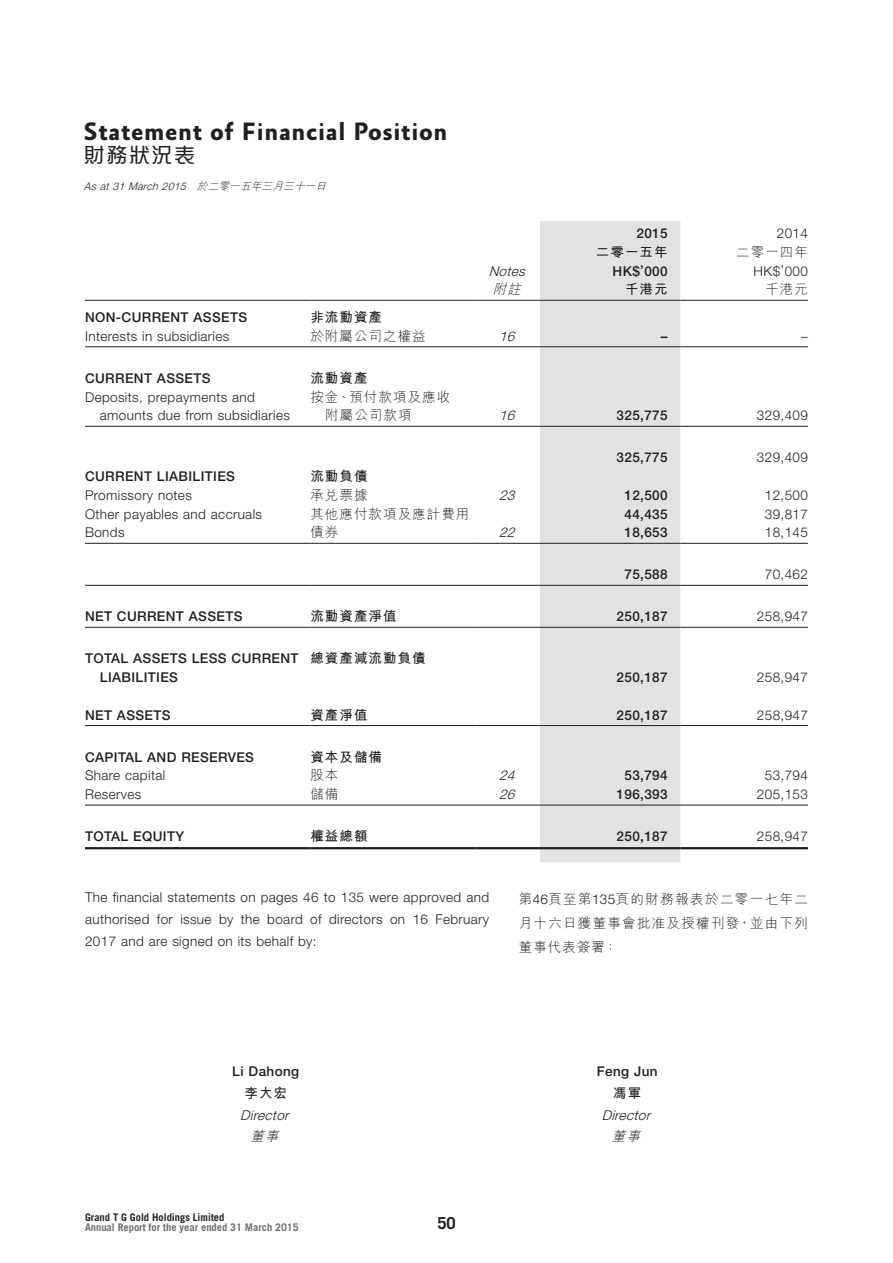
<style>
.page{position:relative;width:893px;height:1263px;background:#fff}
.page>*{position:absolute;margin:0;border:0;box-sizing:border-box;transform-origin:0 0}
.t1{font:700 25.5px "Absara Sans";letter-spacing:.025em;color:#231f20}
.t2{font:500 21px "MJ Ngai HK";letter-spacing:.075em;color:#231f20}
.t3{font:700 16.5px "Trade Gothic LT Std";color:#231f20}
.Body_Text{font:300 13.5px/21.8px "Helvetica Neue LT Std";letter-spacing:.03em;color:#231f20}
.Body_Text-2{font:500 13.5px/18.8px "Helvetica Neue LT Std";letter-spacing:.03em;color:#231f20}
.Body_Text-3{font:700 13.5px "M Hei HK";letter-spacing:.08em;color:#231f20}
.Body_Text-4{font:300 13.5px/18.8px "M Hei HK";letter-spacing:.08em;color:#231f20}
.C_Body_Text{font:300 13.5px/24px "M Hei HK";letter-spacing:.095em;color:#231f20;text-align:justify}
.Body_Text-5{font:italic 300 13.5px "Helvetica Neue LT Std";color:#231f20}
.Body_Text-6{font:italic 300 13.5px "M Hei HK";color:#231f20}
.t4{font:700 10.5px "Trade Gothic LT Std";color:#6c6d70}
.t5{font:italic 300 10.5px "Helvetica Neue LT Std";color:#231f20}
.t6{font:700 10.5px "Trade Gothic LT Std";color:#231f20}
.s1{font-family:"M Hei HK"}
.s2{font-family:"Helvetica Neue LT Std"}
</style>
<div class="page">
<div style="left:540px;top:221px;width:140px;height:641px;background:#e1e2e4"></div>
<hr style="left:85px;top:300px;width:225px;height:1px;background:#231f20">
<hr style="left:310px;top:300px;width:166px;height:1px;background:#231f20">
<hr style="left:476px;top:300px;width:64px;height:1px;background:#231f20">
<hr style="left:540px;top:300px;width:140px;height:1px;background:#231f20">
<hr style="left:680px;top:300px;width:128px;height:1px;background:#231f20">
<hr style="left:85px;top:346px;width:225px;height:1px;background:#231f20">
<hr style="left:310px;top:346px;width:166px;height:1px;background:#231f20">
<hr style="left:476px;top:346px;width:64px;height:1px;background:#231f20">
<hr style="left:540px;top:346px;width:140px;height:1px;background:#231f20">
<hr style="left:680px;top:346px;width:128px;height:1px;background:#231f20">
<hr style="left:85px;top:426px;width:225px;height:1px;background:#231f20">
<hr style="left:310px;top:426px;width:166px;height:1px;background:#231f20">
<hr style="left:476px;top:426px;width:64px;height:1px;background:#231f20">
<hr style="left:540px;top:426px;width:140px;height:1px;background:#231f20">
<hr style="left:680px;top:426px;width:128px;height:1px;background:#231f20">
<hr style="left:85px;top:543px;width:225px;height:1px;background:#231f20">
<hr style="left:310px;top:543px;width:166px;height:1px;background:#231f20">
<hr style="left:476px;top:543px;width:64px;height:1px;background:#231f20">
<hr style="left:540px;top:543px;width:140px;height:1px;background:#231f20">
<hr style="left:680px;top:543px;width:128px;height:1px;background:#231f20">
<hr style="left:85px;top:585px;width:225px;height:1px;background:#231f20">
<hr style="left:310px;top:585px;width:166px;height:1px;background:#231f20">
<hr style="left:476px;top:585px;width:64px;height:1px;background:#231f20">
<hr style="left:540px;top:585px;width:140px;height:1px;background:#231f20">
<hr style="left:680px;top:585px;width:128px;height:1px;background:#231f20">
<hr style="left:85px;top:627px;width:225px;height:1px;background:#231f20">
<hr style="left:310px;top:627px;width:166px;height:1px;background:#231f20">
<hr style="left:476px;top:627px;width:64px;height:1px;background:#231f20">
<hr style="left:540px;top:627px;width:140px;height:1px;background:#231f20">
<hr style="left:680px;top:627px;width:128px;height:1px;background:#231f20">
<hr style="left:85px;top:725px;width:225px;height:1px;background:#231f20">
<hr style="left:310px;top:725px;width:166px;height:1px;background:#231f20">
<hr style="left:476px;top:725px;width:64px;height:1px;background:#231f20">
<hr style="left:540px;top:725px;width:140px;height:1px;background:#231f20">
<hr style="left:680px;top:725px;width:128px;height:1px;background:#231f20">
<hr style="left:85px;top:805px;width:225px;height:1px;background:#231f20">
<hr style="left:310px;top:805px;width:166px;height:1px;background:#231f20">
<hr style="left:476px;top:805px;width:64px;height:1px;background:#231f20">
<hr style="left:540px;top:805px;width:140px;height:1px;background:#231f20">
<hr style="left:680px;top:805px;width:128px;height:1px;background:#231f20">
<hr style="left:85px;top:847px;width:225px;height:2px;background:#231f20">
<hr style="left:310px;top:847px;width:166px;height:2px;background:#231f20">
<hr style="left:476px;top:847px;width:64px;height:2px;background:#231f20">
<hr style="left:540px;top:847px;width:140px;height:2px;background:#231f20">
<hr style="left:680px;top:847px;width:128px;height:2px;background:#231f20">
<p class="t1" style="left:84px;top:118px;width:365px">Statement of Financial Position</p>
<p class="t2" style="left:84px;top:144px;width:113px">財務狀況表</p>
<p class="t5" style="left:84px;top:179px;width:246px">As at 31 March 2015 <span class="s1">於二零一五年三月三十一日</span></p>
<p class="Body_Text-2" style="left:636px;top:224px;width:33px">2015</p>
<p class="Body_Text" style="left:777px;top:222px;width:33px">2014</p>
<p class="Body_Text-3" style="left:596px;top:242px;width:73px">二零一五年</p>
<p class="Body_Text-4" style="left:736px;top:242px;width:73px">二零一四年</p>
<p class="Body_Text-5" style="left:489px;top:263px;width:42px">Notes</p>
<p class="Body_Text-2" style="left:613px;top:261px;width:57px">HK$’000</p>
<p class="Body_Text" style="left:754px;top:260px;width:56px">HK$’000</p>
<p class="Body_Text-6" style="left:493px;top:283px;width:33px">附註</p>
<p class="Body_Text-3" style="left:625px;top:280px;width:44px">千港元</p>
<p class="Body_Text-4" style="left:765px;top:280px;width:44px">千港元</p>
<p class="Body_Text-2" style="left:85px;top:308px;width:164px">NON-CURRENT ASSETS</p>
<p class="Body_Text-3" style="left:310px;top:307px;width:73px">非流動資產</p>
<p class="Body_Text" style="left:85px;top:325px;width:146px">Interests in subsidiaries</p>
<p class="Body_Text-4" style="left:310px;top:326px;width:117px">於附屬公司之權益</p>
<p class="Body_Text-5" style="left:499px;top:328px;width:21px">16</p>
<p class="Body_Text-2" style="left:661px;top:327px;width:8px">–</p>
<p class="Body_Text" style="left:801px;top:325px;width:8px">–</p>
<p class="Body_Text-2" style="left:85px;top:369px;width:127px">CURRENT ASSETS</p>
<p class="Body_Text-3" style="left:310px;top:368px;width:59px">流動資產</p>
<p class="Body_Text" style="left:100px;top:387px;width:191px;line-height:18.8px;text-indent:-15px">Deposits, prepayments and amounts due from subsidiaries</p>
<p class="Body_Text-4" style="left:325px;top:387px;width:126px;text-indent:-15px">按金、預付款項及應收附屬公司款項</p>
<p class="Body_Text-5" style="left:499px;top:407px;width:21px">16</p>
<p class="Body_Text-2" style="left:617px;top:406px;width:53px">325,775</p>
<p class="Body_Text" style="left:757px;top:404px;width:53px">329,409</p>
<p class="Body_Text-2" style="left:617px;top:448px;width:53px">325,775</p>
<p class="Body_Text" style="left:757px;top:446px;width:53px">329,409</p>
<p class="Body_Text-2" style="left:85px;top:467px;width:151px">CURRENT LIABILITIES</p>
<p class="Body_Text-3" style="left:310px;top:466px;width:59px">流動負債</p>
<p class="Body_Text" style="left:85px;top:484px;width:108px">Promissory notes</p>
<p class="Body_Text-4" style="left:310px;top:485px;width:59px">承兌票據</p>
<p class="Body_Text-5" style="left:499px;top:487px;width:21px">23</p>
<p class="Body_Text-2" style="left:624px;top:486px;width:45px">12,500</p>
<p class="Body_Text" style="left:765px;top:484px;width:45px">12,500</p>
<p class="Body_Text" style="left:85px;top:503px;width:179px">Other payables and accruals</p>
<p class="Body_Text-4" style="left:310px;top:504px;width:161px">其他應付款項及應計費用</p>
<p class="Body_Text-2" style="left:624px;top:504px;width:45px">44,435</p>
<p class="Body_Text" style="left:765px;top:503px;width:45px">39,817</p>
<p class="Body_Text" style="left:85px;top:521px;width:41px">Bonds</p>
<p class="Body_Text-4" style="left:310px;top:523px;width:30px">債券</p>
<p class="Body_Text-5" style="left:499px;top:524px;width:21px">22</p>
<p class="Body_Text-2" style="left:624px;top:523px;width:45px">18,653</p>
<p class="Body_Text" style="left:765px;top:521px;width:45px">18,145</p>
<p class="Body_Text-2" style="left:624px;top:565px;width:45px">75,588</p>
<p class="Body_Text" style="left:765px;top:563px;width:45px">70,462</p>
<p class="Body_Text-2" style="left:85px;top:607px;width:159px">NET CURRENT ASSETS</p>
<p class="Body_Text-3" style="left:310px;top:607px;width:88px">流動資產淨值</p>
<p class="Body_Text-2" style="left:617px;top:607px;width:53px">250,187</p>
<p class="Body_Text" style="left:757px;top:605px;width:53px">258,947</p>
<p class="Body_Text-2" style="left:100px;top:649px;width:200px;text-indent:-15px">TOTAL ASSETS LESS CURRENT<br>LIABILITIES</p>
<p class="Body_Text-3" style="left:310px;top:649px;width:117px">總資產減流動負債</p>
<p class="Body_Text-2" style="left:617px;top:668px;width:53px">250,187</p>
<p class="Body_Text" style="left:757px;top:666px;width:53px">258,947</p>
<p class="Body_Text-2" style="left:85px;top:705px;width:87px">NET ASSETS</p>
<p class="Body_Text-3" style="left:310px;top:705px;width:59px">資產淨值</p>
<p class="Body_Text-2" style="left:617px;top:705px;width:53px">250,187</p>
<p class="Body_Text" style="left:757px;top:704px;width:53px">258,947</p>
<p class="Body_Text-2" style="left:85px;top:747px;width:170px">CAPITAL AND RESERVES</p>
<p class="Body_Text-3" style="left:310px;top:747px;width:73px">資本及儲備</p>
<p class="Body_Text" style="left:85px;top:764px;width:82px">Share capital</p>
<p class="Body_Text-4" style="left:310px;top:766px;width:30px">股本</p>
<p class="Body_Text-5" style="left:499px;top:767px;width:21px">24</p>
<p class="Body_Text-2" style="left:624px;top:766px;width:45px">53,794</p>
<p class="Body_Text" style="left:765px;top:764px;width:45px">53,794</p>
<p class="Body_Text" style="left:85px;top:783px;width:58px">Reserves</p>
<p class="Body_Text-4" style="left:310px;top:785px;width:30px">儲備</p>
<p class="Body_Text-5" style="left:499px;top:786px;width:21px">26</p>
<p class="Body_Text-2" style="left:617px;top:785px;width:53px">196,393</p>
<p class="Body_Text" style="left:757px;top:783px;width:53px">205,153</p>
<p class="Body_Text-2" style="left:85px;top:827px;width:101px">TOTAL EQUITY</p>
<p class="Body_Text-3" style="left:310px;top:826px;width:59px">權益總額</p>
<p class="Body_Text-2" style="left:617px;top:827px;width:53px">250,187</p>
<p class="Body_Text" style="left:757px;top:825px;width:53px">258,947</p>
<p class="Body_Text" style="left:85px;top:886px;width:406px;text-align:justify">The financial statements on pages 46 to 135 were approved and authorised for issue by the board of directors on 16 February 2017 and are signed on its behalf by:</p>
<p class="C_Body_Text" style="left:519px;top:887px;width:291px">第<span class="s2">46</span>頁至第<span class="s2">135</span>頁的財務報表於二零一七年二月十六日獲董事會批准及授權刊發，並由下列董事代表簽署：</p>
<p class="Body_Text-2" style="left:232px;top:1062px;width:68px">Li Dahong</p>
<p class="Body_Text-2" style="left:597px;top:1062px;width:62px">Feng Jun</p>
<p class="Body_Text-3" style="left:244px;top:1083px;width:44px">李大宏</p>
<p class="Body_Text-3" style="left:613px;top:1083px;width:30px">馮軍</p>
<p class="Body_Text-5" style="left:240px;top:1107px;width:54px">Director</p>
<p class="Body_Text-5" style="left:602px;top:1107px;width:54px">Director</p>
<p class="Body_Text-6" style="left:250px;top:1129px;width:33px">董事</p>
<p class="Body_Text-6" style="left:612px;top:1129px;width:33px">董事</p>
<p class="t6" style="left:85px;top:1211px;width:141px">Grand T G Gold Holdings Limited</p>
<p class="t4" style="left:85px;top:1221px;width:215px">Annual Report for the year ended 31 March 2015</p>
<p class="t3" style="left:437px;top:1213px;width:20px">50</p>
</div>
